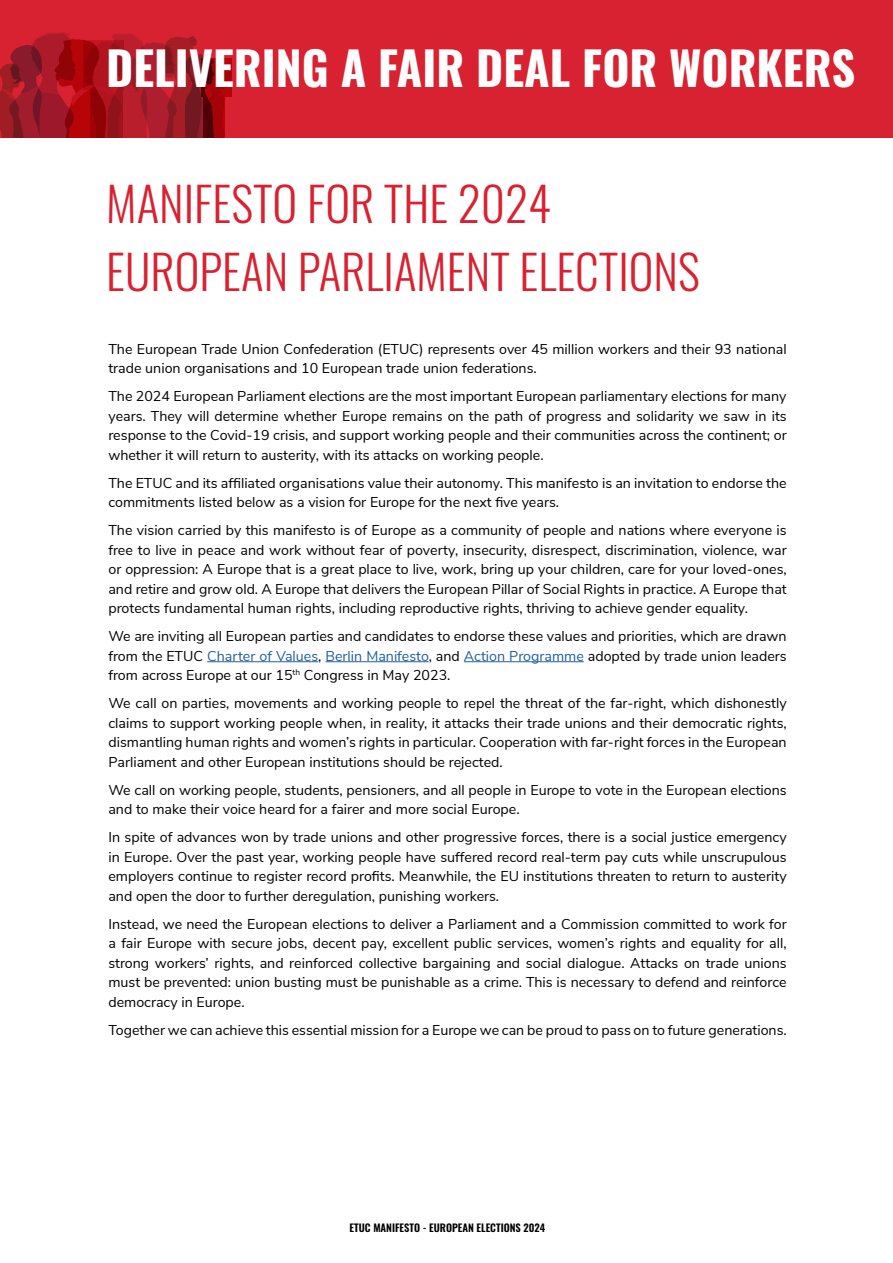
<style>
.page{position:relative;width:893px;height:1263px;background:#fff}
.page>*{position:absolute;margin:0;border:0;box-sizing:border-box;transform-origin:0 0}
.t1{font:300 47.25px/68.2px "Oswald";color:#d82231}
.t2{font:700 46.35px "Oswald";color:#fff}
.t3{font:14.25px/19.5px "Nunito Sans";color:#000;text-align:justify}
.t4{font:600 10.5px "Oswald";color:#000}
.s1{color:#215e9e}
</style>
<div class="page">
<hr style="left:207px;top:661px;width:111px;height:1px;background:#215e9e">
<hr style="left:325px;top:661px;width:104px;height:1px;background:#215e9e">
<hr style="left:464px;top:661px;width:120px;height:1px;background:#215e9e">
<div style="left:0;top:0;width:893px;height:137px;background:#d82231"></div>
<svg style="left:0;top:32px;width:232px;height:105px;background:#a61621"></svg>
<h2 class="t2" style="left:106px;top:44px;width:750px">DELIVERING A FAIR DEAL FOR WORKERS</h2>
<h1 class="t1" style="left:106px;top:164px;width:595px">MANIFESTO FOR THE 2024<br>EUROPEAN PARLIAMENT ELECTIONS</h1>
<p class="t3" style="left:108px;top:338px;width:680px">The European Trade Union Confederation (ETUC) represents over 45 million workers and their 93 national trade union organisations and 10 European trade union federations.</p>
<p class="t3" style="left:108px;top:385px;width:680px">The 2024 European Parliament elections are the most important European parliamentary elections for many years. They will determine whether Europe remains on the path of progress and solidarity we saw in its response to the Covid-19 crisis, and support working people and their communities across the continent; or whether it will return to austerity, with its attacks on working people.</p>
<p class="t3" style="left:108px;top:472px;width:680px">The ETUC and its affiliated organisations value their autonomy. This manifesto is an invitation to endorse the commitments listed below as a vision for Europe for the next five years.</p>
<p class="t3" style="left:108px;top:519px;width:680px">The vision carried by this manifesto is of Europe as a community of people and nations where everyone is free to live in peace and work without fear of poverty, insecurity, disrespect, discrimination, violence, war or oppression: A Europe that is a great place to live, work, bring up your children, care for your loved-ones, and retire and grow old. A Europe that delivers the European Pillar of Social Rights in practice. A Europe that protects fundamental human rights, including reproductive rights, thriving to achieve gender equality.</p>
<p class="t3" style="left:108px;top:625px;width:680px">We are inviting all European parties and candidates to endorse these values and priorities, which are drawn from the ETUC <span class="s1">Charter of Values</span>, <span class="s1">Berlin Manifesto</span>, and <span class="s1">Action Programme</span> adopted by trade union leaders from across Europe at our 15<sup>th</sup> Congress in May 2023.</p>
<p class="t3" style="left:108px;top:693px;width:680px">We call on parties, movements and working people to repel the threat of the far-right, which dishonestly claims to support working people when, in reality, it attacks their trade unions and their democratic rights, dismantling human rights and women’s rights in particular. Cooperation with far-right forces in the European Parliament and other European institutions should be rejected.</p>
<p class="t3" style="left:108px;top:779px;width:680px">We call on working people, students, pensioners, and all people in Europe to vote in the European elections and to make their voice heard for a fairer and more social Europe.</p>
<p class="t3" style="left:108px;top:826px;width:680px">In spite of advances won by trade unions and other progressive forces, there is a social justice emergency in Europe. Over the past year, working people have suffered record real-term pay cuts while unscrupulous employers continue to register record profits. Meanwhile, the EU institutions threaten to return to austerity and open the door to further deregulation, punishing workers.</p>
<p class="t3" style="left:108px;top:913px;width:680px">Instead, we need the European elections to deliver a Parliament and a Commission committed to work for a fair Europe with secure jobs, decent pay, excellent public services, women’s rights and equality for all, strong workers’ rights, and reinforced collective bargaining and social dialogue. Attacks on trade unions must be prevented: union busting must be punishable as a crime. This is necessary to defend and reinforce democracy in Europe.</p>
<p class="t3" style="left:108px;top:1019px;width:680px">Together we can achieve this essential mission for a Europe we can be proud to pass on to future generations.</p>
<p class="t4" style="left:350px;top:1222px;width:197px">ETUC MANIFESTO - EUROPEAN ELECTIONS 2024</p>
</div>
